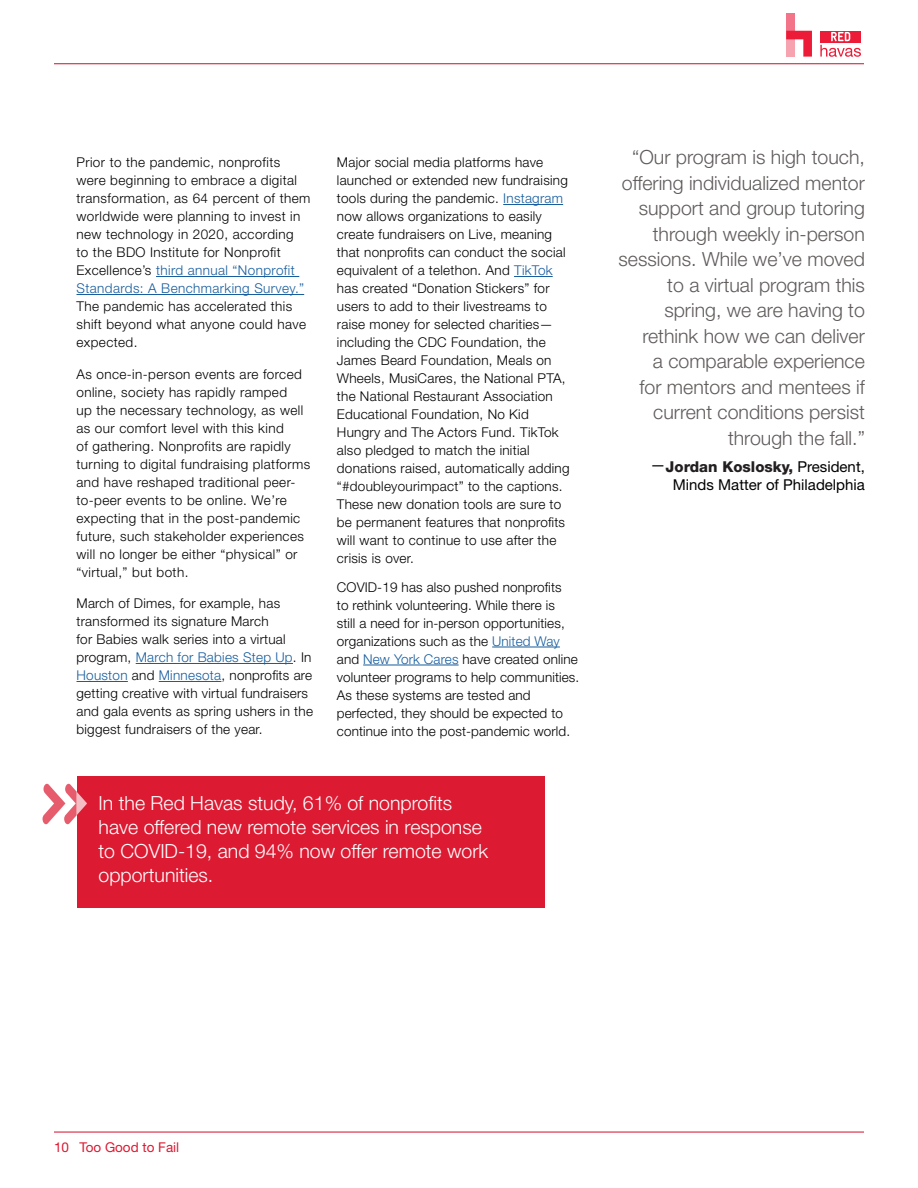
<style>
.page{position:relative;width:918px;height:1188px;background:#fff}
.page>*{position:absolute;margin:0;border:0;box-sizing:border-box;transform-origin:0 0}
._00-quote{font:300 19.5px/25.5px "Helvetica Neue LT Std";color:#5f5b5a;text-align:right}
._00-redbox{font:300 19.5px/24px "Helvetica Neue LT Std";color:#fff}
._00-quote-attributio{font:15px/18px "Helvetica Neue LT Std";color:#000;text-align:right}
._00-trendsbody{font:300 13.5px/18px "Helvetica Neue LT Std";letter-spacing:.02em;color:#000}
.t1{font:13.5px "Helvetica Neue LT Std";color:#dc1a32}
.s1{color:#175d9e}
.s2{font-weight:800;color:#231f20}
</style>
<div class="page">
<hr style="left:54px;top:63px;width:810px;height:1px;background:#d30d2b">
<svg style="left:820px;top:31px;width:41px;height:1px"></svg>
<svg style="left:820px;top:32px;width:41px;height:25px"></svg>
<div style="left:786px;top:14px;width:9px;height:17px;background:#f27488"></div>
<svg style="left:786px;top:31px;width:26px;height:26px"></svg>
<hr style="left:54px;top:1132px;width:810px;height:1px;background:#d30d2b">
<hr style="left:156px;top:276px;width:143px;height:1px;background:#175d9e">
<hr style="left:76px;top:294px;width:228px;height:1px;background:#175d9e">
<hr style="left:136px;top:663px;width:157px;height:1px;background:#175d9e">
<hr style="left:76px;top:681px;width:52px;height:1px;background:#175d9e">
<hr style="left:159px;top:681px;width:62px;height:1px;background:#175d9e">
<hr style="left:503px;top:204px;width:60px;height:1px;background:#175d9e">
<hr style="left:514px;top:276px;width:39px;height:1px;background:#175d9e">
<hr style="left:492px;top:647px;width:68px;height:1px;background:#175d9e">
<hr style="left:363px;top:665px;width:96px;height:1px;background:#175d9e">
<div style="left:77px;top:777px;width:468px;height:131px;background:#dc1a32"></div>
<svg style="left:43px;top:784px;width:44px;height:40px"></svg>
<p class="_00-trendsbody" style="left:76px;top:153px;width:235px">Prior to the pandemic, nonprofits were beginning to embrace a digital transformation, as 64 percent of them worldwide were planning to invest in new technology in 2020, according<br>to the BDO Institute for Nonprofit Excellence’s <span class="s1">third annual “Nonprofit Standards: A Benchmarking Survey.” </span>The pandemic has accelerated this shift beyond what anyone could have expected.</p>
<p class="_00-trendsbody" style="left:76px;top:365px;width:235px">As once-in-person events are forced online, society has rapidly ramped<br>up the necessary technology, as well as our comfort level with this kind<br>of gathering. Nonprofits are rapidly turning to digital fundraising platforms and have reshaped traditional peer&shy;to-peer events to be online. We’re expecting that in the post-pandemic future, such stakeholder experiences will no longer be either “physical” or “virtual,” but both.</p>
<p class="_00-trendsbody" style="left:76px;top:594px;width:238px">March of Dimes, for example, has transformed its signature March<br>for Babies walk series into a virtual program, <span class="s1">March for Babies Step Up</span>. In <span class="s1">Houston</span> and <span class="s1">Minnesota</span>, nonprofits are getting creative with virtual fundraisers and gala events as spring ushers in the biggest fundraisers of the year.</p>
<p class="_00-trendsbody" style="left:337px;top:153px;width:234px">Major social media platforms have launched or extended new fundraising tools during the pandemic. <span class="s1">Instagram </span>now allows organizations to easily create fundraisers on Live, meaning that nonprofits can conduct the social equivalent of a telethon. And <span class="s1">TikTok </span>has created “Donation Stickers” for users to add to their livestreams to raise money for selected charities— including the CDC Foundation, the James Beard Foundation, Meals on Wheels, MusiCares, the National PTA, the National Restaurant Association Educational Foundation, No Kid Hungry and The Actors Fund. TikTok also pledged to match the initial donations raised, automatically adding “#doubleyourimpact” to the captions.<br>These new donation tools are sure to be permanent features that nonprofits will want to continue to use after the crisis is over.</p>
<p class="_00-trendsbody" style="left:337px;top:577px;width:244px">COVID-19 has also pushed nonprofits<br>to rethink volunteering. While there is<br>still a need for in-person opportunities, organizations such as the <span class="s1">United Way </span>and <span class="s1">New York Cares</span> have created online volunteer programs to help communities.<br>As these systems are tested and perfected, they should be expected to continue into the post-pandemic world.</p>
<p class="_00-redbox" style="left:99px;top:791px;width:391px">In the Red Havas study, 61% of nonprofits have offered new remote services in response to COVID-19, and 94% now offer remote work opportunities.</p>
<p class="_00-quote" style="left:619px;top:144px;width:248px">“Our program is high touch, offering individualized mentor support and group tutoring through weekly in-person sessions. While we’ve moved to a virtual program this spring, we are having to rethink how we can deliver<br>a comparable experience<br>for mentors and mentees if current conditions persist through the fall.”</p>
<p class="_00-quote-attributio" style="left:651px;top:457px;width:216px">—<span class="s2">Jordan Koslosky,</span> President,<br>Minds Matter of Philadelphia</p>
<p class="t1" style="left:54px;top:1139px;width:127px">10 Too Good to Fail</p>
</div>
